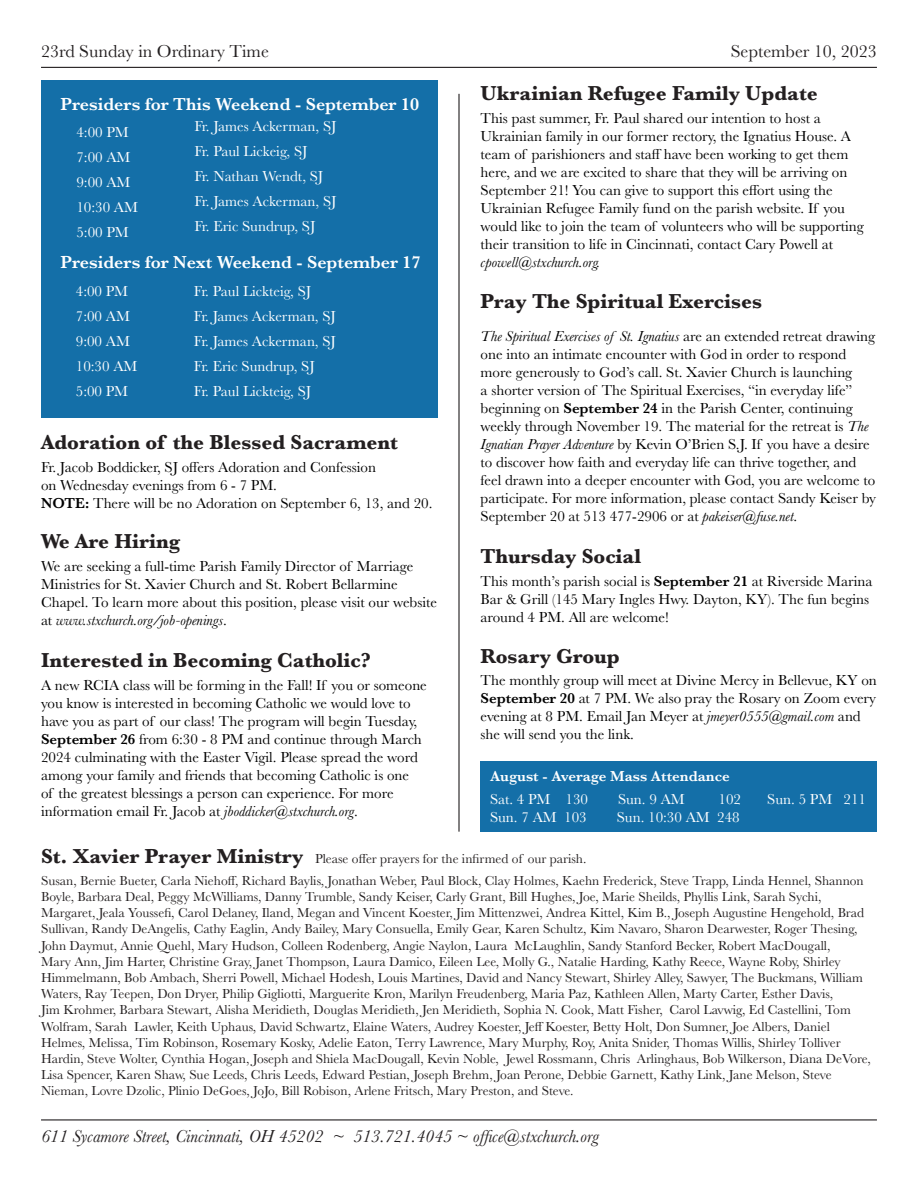
<style>
.page{position:relative;width:918px;height:1188px;background:#fff}
.page>*{position:absolute;margin:0;border:0;box-sizing:border-box;transform-origin:0 0}
.Announcement_Header{font:700 21px "Baskerville";color:#231f20}
.t1{font:italic 18px "Baskerville";color:#231f20}
._10pt_baskerville_white{font:600 18px "Baskerville";color:#fff}
.t2{font:18px "Baskerville";color:#231f20}
.black_announcement_body{font:15px/18px "Baskerville";color:#000}
._10pt_baskerville_white-2{font:15px "Baskerville";color:#fff}
._10pt_baskerville_white-3{font:600 15px "Baskerville";color:#fff}
.t3{font:13.5px/16.2px "Baskerville";color:#231f20}
.s1{font-style:italic}
.s2{font-weight:600}
</style>
<div class="page">
<hr style="left:41px;top:1119px;width:836px;height:1px;background:#231f20">
<hr style="left:41px;top:67px;width:836px;height:1px;background:#231f20">
<div style="left:41px;top:80px;width:396px;height:338px;background:#146fa8"></div>
<hr style="left:458px;top:94px;width:2px;height:738px;background:#231f20">
<div style="left:481px;top:761px;width:396px;height:71px;background:#146fa8"></div>
<p class="t2" style="left:41px;top:40px;width:229px">23rd Sunday in Ordinary Time</p>
<p class="t2" style="left:731px;top:40px;width:148px">September 10, 2023</p>
<p class="_10pt_baskerville_white" style="left:60px;top:91px;width:360px">Presiders for This Weekend - September 10</p>
<p class="_10pt_baskerville_white-2" style="left:76px;top:123px;width:54px">4:00 PM</p>
<p class="_10pt_baskerville_white-2" style="left:195px;top:117px;width:144px">Fr. James Ackerman, SJ</p>
<p class="_10pt_baskerville_white-2" style="left:76px;top:148px;width:56px">7:00 AM</p>
<p class="_10pt_baskerville_white-2" style="left:195px;top:142px;width:114px">Fr. Paul Lickeig, SJ</p>
<p class="_10pt_baskerville_white-2" style="left:76px;top:173px;width:56px">9:00 AM</p>
<p class="_10pt_baskerville_white-2" style="left:195px;top:167px;width:130px">Fr. Nathan Wendt, SJ</p>
<p class="_10pt_baskerville_white-2" style="left:76px;top:198px;width:63px">10:30 AM</p>
<p class="_10pt_baskerville_white-2" style="left:195px;top:192px;width:144px">Fr. James Ackerman, SJ</p>
<p class="_10pt_baskerville_white-2" style="left:76px;top:223px;width:54px">5:00 PM</p>
<p class="_10pt_baskerville_white-2" style="left:195px;top:217px;width:122px">Fr. Eric Sundrup, SJ</p>
<p class="_10pt_baskerville_white" style="left:60px;top:249px;width:362px">Presiders for Next Weekend - September 17</p>
<p class="_10pt_baskerville_white-2" style="left:76px;top:282px;width:54px">4:00 PM</p>
<p class="_10pt_baskerville_white-2" style="left:194px;top:282px;width:119px">Fr. Paul Lickteig, SJ</p>
<p class="_10pt_baskerville_white-2" style="left:76px;top:307px;width:56px">7:00 AM</p>
<p class="_10pt_baskerville_white-2" style="left:194px;top:307px;width:144px">Fr. James Ackerman, SJ</p>
<p class="_10pt_baskerville_white-2" style="left:76px;top:332px;width:56px">9:00 AM</p>
<p class="_10pt_baskerville_white-2" style="left:194px;top:332px;width:144px">Fr. James Ackerman, SJ</p>
<p class="_10pt_baskerville_white-2" style="left:76px;top:357px;width:63px">10:30 AM</p>
<p class="_10pt_baskerville_white-2" style="left:194px;top:357px;width:122px">Fr. Eric Sundrup, SJ</p>
<p class="_10pt_baskerville_white-2" style="left:76px;top:382px;width:54px">5:00 PM</p>
<p class="_10pt_baskerville_white-2" style="left:194px;top:382px;width:119px">Fr. Paul Lickteig, SJ</p>
<p class="Announcement_Header" style="left:481px;top:78px;width:339px">Ukrainian Refugee Family Update</p>
<p class="black_announcement_body" style="left:481px;top:109px;width:385px">This past summer, Fr. Paul shared our intention to host a Ukrainian family in our former rectory, the Ignatius House. A team of parishioners and staff have been working to get them here, and we are excited to share that they will be arriving on September 21! You can give to support this effort using the Ukrainian Refugee Family fund on the parish website. If you would like to join the team of volunteers who will be supporting their transition to life in Cincinnati, contact Cary Powell at <span class="s1">cpowell@stxchurch.org.</span></p>
<p class="Announcement_Header" style="left:481px;top:286px;width:283px">Pray The Spiritual Exercises</p>
<p class="black_announcement_body" style="left:481px;top:327px;width:397px"><span class="s1">The Spiritual Exercises of St. Ignatius</span> are an extended retreat drawing one into an intimate encounter with God in order to respond more generously to God’s call. St. Xavier Church is launching<br>a shorter version of The Spiritual Exercises, “in everyday life” beginning on <span class="s2">September 24</span> in the Parish Center, continuing weekly through November 19. The material for the retreat is <span class="s1">The Ignatian Prayer Adventure</span> by Kevin O’Brien S.J. If you have a desire to discover how faith and everyday life can thrive together, and feel drawn into a deeper encounter with God, you are welcome to participate. For more information, please contact Sandy Keiser by September 20 at 513 477-2906 or at <span class="s1">pakeiser@fuse.net</span>.</p>
<p class="Announcement_Header" style="left:481px;top:542px;width:162px">Thursday Social</p>
<p class="black_announcement_body" style="left:481px;top:572px;width:393px">This month’s parish social is <span class="s2">September 21</span> at Riverside Marina<br>Bar &amp; Grill (145 Mary Ingles Hwy. Dayton, KY). The fun begins around 4 PM. All are welcome!</p>
<p class="Announcement_Header" style="left:41px;top:428px;width:358px">Adoration of the Blessed Sacrament</p>
<p class="black_announcement_body" style="left:41px;top:459px;width:337px">Fr. Jacob Boddicker, SJ offers Adoration and Confession</p>
<p class="black_announcement_body" style="left:41px;top:477px;width:238px">on Wednesday evenings from 6 - 7 PM.</p>
<p class="black_announcement_body" style="left:41px;top:495px;width:393px"><span class="s2">NOTE:</span> There will be no Adoration on September 6, 13, and 20.</p>
<p class="Announcement_Header" style="left:41px;top:527px;width:141px">We Are Hiring</p>
<p class="black_announcement_body" style="left:41px;top:558px;width:374px">We are seeking a full-time Parish Family Director of Marriage</p>
<p class="black_announcement_body" style="left:41px;top:576px;width:398px">Ministries for St. Xavier Church and St. Robert Bellarmine<br>Chapel. To learn more about this position, please visit our website at <span class="s1">www.stxchurch.org/job-openings</span>.</p>
<p class="Announcement_Header" style="left:41px;top:645px;width:331px">Interested in Becoming Catholic?</p>
<p class="black_announcement_body" style="left:41px;top:676px;width:387px">A new RCIA class will be forming in the Fall! If you or someone</p>
<p class="black_announcement_body" style="left:41px;top:694px;width:371px">you know is interested in becoming Catholic we would love to</p>
<p class="black_announcement_body" style="left:41px;top:712px;width:382px">have you as part of our class! The program will begin Tuesday, <span class="s2">September 26</span> from 6:30 - 8 PM and continue through March 2024 culminating with the Easter Vigil. Please spread the word among your family and friends that becoming Catholic is one of the greatest blessings a person can experience. For more information email Fr. Jacob at <span class="s1">jboddicker@stxchurch.org</span>.</p>
<p class="Announcement_Header" style="left:481px;top:641px;width:141px">Rosary Group</p>
<p class="black_announcement_body" style="left:481px;top:672px;width:398px">The monthly group will meet at Divine Mercy in Bellevue, KY on <span class="s2">September 20</span> at 7 PM. We also pray the Rosary on Zoom every evening at 8 PM. Email Jan Meyer at <span class="s1">jmeyer0555@gmail.com</span> and she will send you the link.</p>
<p class="_10pt_baskerville_white-3" style="left:490px;top:766px;width:241px">August - Average Mass Attendance</p>
<p class="_10pt_baskerville_white-2" style="left:490px;top:789px;width:99px">Sat. 4 PM 130</p>
<p class="_10pt_baskerville_white-2" style="left:618px;top:789px;width:68px">Sun. 9 AM</p>
<p class="_10pt_baskerville_white-2" style="left:719px;top:789px;width:24px">102</p>
<p class="_10pt_baskerville_white-2" style="left:767px;top:789px;width:100px">Sun. 5 PM 211</p>
<p class="_10pt_baskerville_white-2" style="left:490px;top:807px;width:98px">Sun. 7 AM 103</p>
<p class="_10pt_baskerville_white-2" style="left:617px;top:807px;width:124px">Sun. 10:30 AM 248</p>
<p class="Announcement_Header" style="left:41px;top:842px;width:264px">St. Xavier Prayer Ministry</p>
<p class="t3" style="left:315px;top:850px;width:273px">Please offer prayers for the infirmed of our parish.</p>
<p class="t3" style="left:41px;top:872px;width:831px">Susan, Bernie Bueter, Carla Niehoff, Richard Baylis, Jonathan Weber, Paul Block, Clay Holmes, Kaehn Frederick, Steve Trapp, Linda Hennel, Shannon Boyle, Barbara Deal, Peggy McWilliams, Danny Trumble, Sandy Keiser, Carly Grant, Bill Hughes, Joe, Marie Sheilds, Phyllis Link, Sarah Sychi, Margaret, Jeala Youssefi, Carol Delaney, Iland, Megan and Vincent Koester, Jim Mittenzwei, Andrea Kittel, Kim B., Joseph Augustine Hengehold, Brad Sullivan, Randy DeAngelis, Cathy Eaglin, Andy Bailey, Mary Consuella, Emily Gear, Karen Schultz, Kim Navaro, Sharon Dearwester, Roger Thesing, John Daymut, Annie Quehl, Mary Hudson, Colleen Rodenberg, Angie Naylon, Laura McLaughlin, Sandy Stanford Becker, Robert MacDougall,<br>Mary Ann, Jim Harter, Christine Gray, Janet Thompson, Laura Damico, Eileen Lee, Molly G., Natalie Harding, Kathy Reece, Wayne Roby, Shirley Himmelmann, Bob Ambach, Sherri Powell, Michael Hodesh, Louis Martines, David and Nancy Stewart, Shirley Alley, Sawyer, The Buckmans, William Waters, Ray Teepen, Don Dryer, Philip Gigliotti, Marguerite Kron, Marilyn Freudenberg, Maria Paz, Kathleen Allen, Marty Carter, Esther Davis,<br>Jim Krohmer, Barbara Stewart, Alisha Meridieth, Douglas Meridieth, Jen Meridieth, Sophia N. Cook, Matt Fisher, Carol Lavwig, Ed Castellini, Tom Wolfram, Sarah Lawler, Keith Uphaus, David Schwartz, Elaine Waters, Audrey Koester, Jeff Koester, Betty Holt, Don Sumner, Joe Albers, Daniel Helmes, Melissa, Tim Robinson, Rosemary Kosky, Adelie Eaton, Terry Lawrence, Mary Murphy, Roy, Anita Snider, Thomas Willis, Shirley Tolliver Hardin, Steve Wolter, Cynthia Hogan, Joseph and Shiela MacDougall, Kevin Noble, Jewel Rossmann, Chris Arlinghaus, Bob Wilkerson, Diana DeVore, Lisa Spencer, Karen Shaw, Sue Leeds, Chris Leeds, Edward Pestian, Joseph Brehm, Joan Perone, Debbie Garnett, Kathy Link, Jane Melson, Steve Nieman, Lovre Dzolic, Plinio DeGoes, JoJo, Bill Robison, Arlene Fritsch, Mary Preston, and Steve.</p>
<p class="t1" style="left:41px;top:1125px;width:559px">611 Sycamore Street, Cincinnati, OH 45202 ~ 513.721.4045 ~ office@stxchurch.org</p>
</div>
